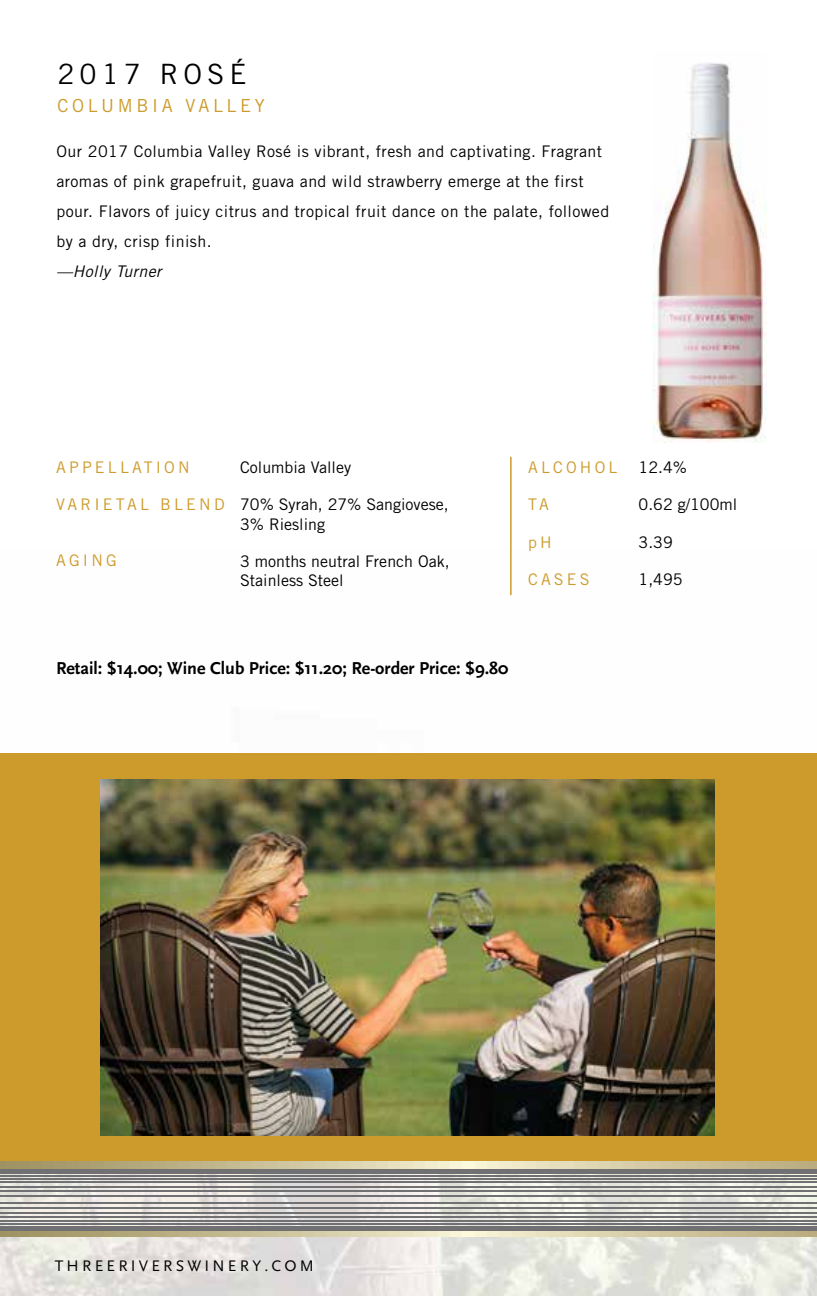
<style>
.page{position:relative;width:817px;height:1296px;background:#fff}
.page>*{position:absolute;margin:0;border:0;box-sizing:border-box;transform-origin:0 0}
.t1{font:28px "Trade Gothic LT Std";letter-spacing:.18em;color:#000}
.t2{font:700 18px "Scala Sans";color:#000}
.t3{font:18px "Trade Gothic LT Std";letter-spacing:.2em;color:#cd9b2b}
.t4{font:16px/30px "Trade Gothic LT Std";letter-spacing:.025em;color:#000}
.t5{font:16px/19.2px "Trade Gothic LT Std";color:#000}
.t6{font:16px "Trade Gothic LT Std";letter-spacing:.2em;color:#cd9b2b}
.t7{font:16px "Scala Sans LF Caps";letter-spacing:.2em;color:#000}
.t8{font:italic 16px "Trade Gothic LT Std";letter-spacing:.025em;color:#000}
</style>
<div class="page">
<img style="left:0;top:1174px;width:816px;height:122px">
<div style="left:0;top:753px;width:816px;height:418px;background:#cd9b2b"></div>
<hr style="left:0;top:1168px;width:816px;height:1px;background:#717073">
<hr style="left:0;top:1169px;width:816px;height:1px;background:#717073">
<hr style="left:0;top:1170px;width:816px;height:2px;background:#717073">
<hr style="left:0;top:1172px;width:816px;height:2px;background:#717073">
<hr style="left:0;top:1175px;width:816px;height:1px;background:#717073">
<hr style="left:0;top:1178px;width:816px;height:1px;background:#717073">
<hr style="left:0;top:1182px;width:816px;height:1px;background:#717073">
<hr style="left:0;top:1186px;width:816px;height:1px;background:#717073">
<hr style="left:0;top:1191px;width:816px;height:1px;background:#717073">
<hr style="left:0;top:1196px;width:816px;height:1px;background:#717073">
<hr style="left:0;top:1230px;width:816px;height:1px;background:#717073">
<hr style="left:0;top:1228px;width:816px;height:1px;background:#717073">
<hr style="left:0;top:1226px;width:816px;height:1px;background:#717073">
<hr style="left:0;top:1223px;width:816px;height:2px;background:#717073">
<hr style="left:0;top:1220px;width:816px;height:2px;background:#717073">
<hr style="left:0;top:1217px;width:816px;height:1px;background:#717073">
<hr style="left:0;top:1212px;width:816px;height:2px;background:#717073">
<hr style="left:0;top:1208px;width:816px;height:1px;background:#717073">
<hr style="left:0;top:1203px;width:816px;height:1px;background:#717073">
<svg style="left:0;top:1161px;width:816px;height:7px;background:#cec49e"></svg>
<svg style="left:0;top:1231px;width:816px;height:5px;background:#cec49e"></svg>
<img style="left:101px;top:780px;width:613px;height:356px">
<hr style="left:510px;top:457px;width:1px;height:138px;background:#cd9b2b">
<img style="left:652px;top:63px;width:114px;height:380px">
<h1 class="t1" style="left:57px;top:57px;width:190px">2017 ROSÉ</h1>
<p class="t3" style="left:57px;top:94px;width:209px">COLUMBIA VALLEY</p>
<p class="t4" style="left:56px;top:136px;width:554px">Our 2017 Columbia Valley Rosé is vibrant, fresh and captivating. Fragrant aromas of pink grapefruit, guava and wild strawberry emerge at the first pour. Flavors of juicy citrus and tropical fruit dance on the palate, followed by a dry, crisp finish.</p>
<p class="t8" style="left:56px;top:262px;width:107px">—Holly Turner</p>
<p class="t6" style="left:56px;top:458px;width:135px">APPELLATION</p>
<p class="t6" style="left:56px;top:495px;width:170px">VARIETAL BLEND</p>
<p class="t6" style="left:56px;top:550px;width:62px">AGING</p>
<p class="t5" style="left:240px;top:458px;width:112px">Columbia Valley</p>
<p class="t5" style="left:240px;top:495px;width:210px">70% Syrah, 27% Sangiovese,<br>3% Riesling</p>
<p class="t5" style="left:240px;top:551px;width:211px">3 months neutral French Oak,<br>Stainless Steel</p>
<p class="t6" style="left:528px;top:458px;width:91px">ALCOHOL</p>
<p class="t6" style="left:528px;top:495px;width:22px">TA</p>
<p class="t6" style="left:528px;top:532px;width:25px">pH</p>
<p class="t6" style="left:528px;top:570px;width:63px">CASES</p>
<p class="t4" style="left:638px;top:452px;width:50px">12.4%</p>
<p class="t4" style="left:638px;top:490px;width:100px">0.62 g/100ml</p>
<p class="t4" style="left:638px;top:527px;width:36px">3.39</p>
<p class="t4" style="left:638px;top:564px;width:45px">1,495</p>
<p class="t2" style="left:56px;top:658px;width:454px">Retail: $14.00; Wine Club Price: $11.20; Re-order Price: $9.80</p>
<p class="t7" style="left:55px;top:1257px;width:261px">THREERIVERSWINERY.COM</p>
</div>
